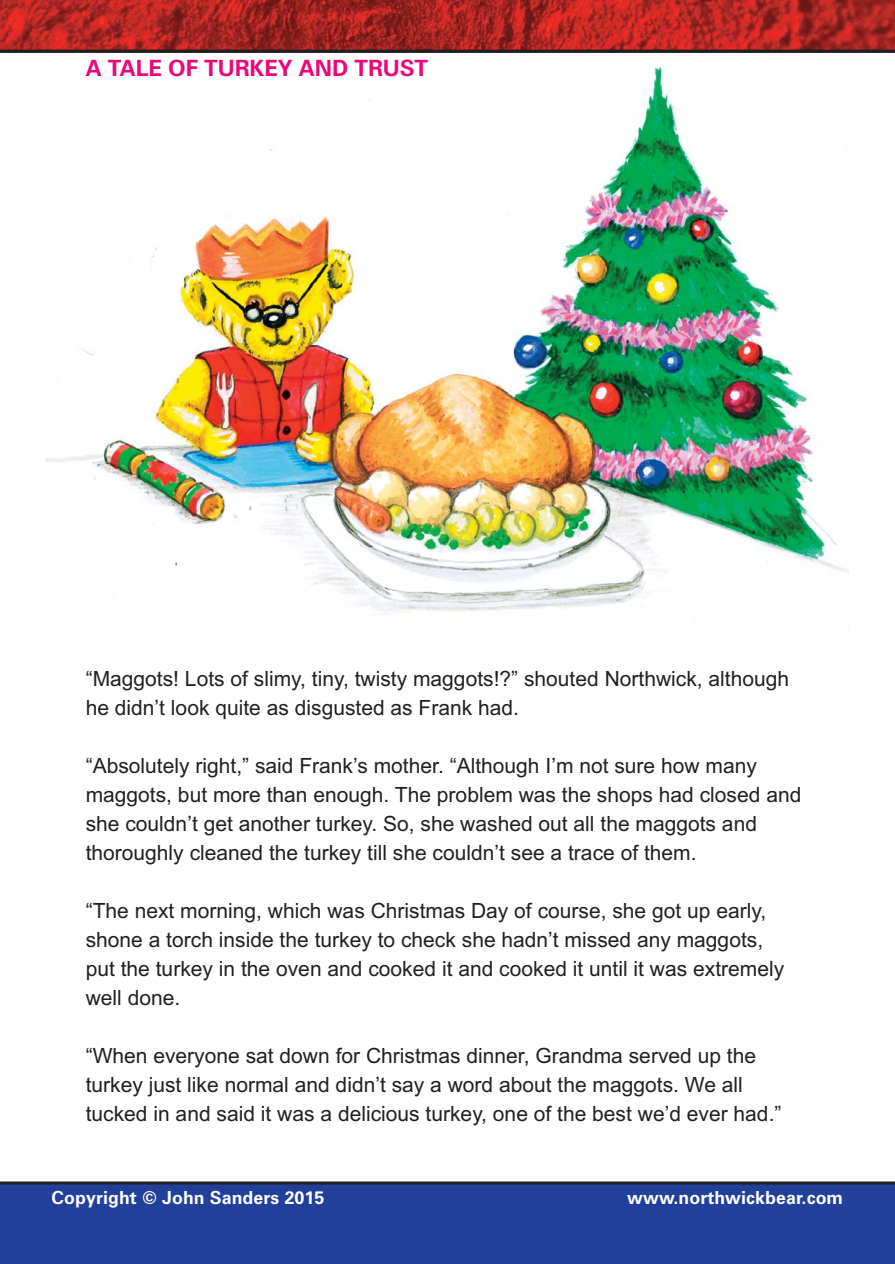
<style>
.page{position:relative;width:895px;height:1264px;background:#fff}
.page>*{position:absolute;margin:0;border:0;box-sizing:border-box;transform-origin:0 0}
.t1{font:700 22.5px "Zurich BT";color:#ed0677}
.t2{font:21px/29px "Arial";color:#231f20}
.t3{font:700 18px "Zurich BT";letter-spacing:.005em;color:#fff}
</style>
<div class="page">
<img style="left:0;top:0;width:894px;height:50px">
<div style="left:0;top:1182px;width:894px;height:81px;background:#223f9a"></div>
<hr style="left:0;top:1181px;width:894px;height:3px;background:#231f20">
<hr style="left:0;top:50px;width:894px;height:3px;background:#231f20">
<img style="left:46px;top:66px;width:802px;height:546px">
<p class="t1" style="left:86px;top:60px;width:344px">A TALE OF TURKEY AND TRUST</p>
<p class="t2" style="left:86px;top:666px;width:704px">“Maggots! Lots of slimy, tiny, twisty maggots!?” shouted Northwick, although he didn’t look quite as disgusted as Frank had.</p>
<p class="t2" style="left:86px;top:752px;width:717px">“Absolutely right,” said Frank’s mother. “Although I’m not sure how many maggots, but more than enough. The problem was the shops had closed and she couldn’t get another turkey. So, she washed out all the maggots and thoroughly cleaned the turkey till she couldn’t see a trace of them.</p>
<p class="t2" style="left:86px;top:897px;width:700px">“The next morning, which was Christmas Day of course, she got up early, shone a torch inside the turkey to check she hadn’t missed any maggots, put the turkey in the oven and cooked it and cooked it until it was extremely well done.</p>
<p class="t2" style="left:86px;top:1042px;width:697px">“When everyone sat down for Christmas dinner, Grandma served up the turkey just like normal and didn’t say a word about the maggots. We all tucked in and said it was a delicious turkey, one of the best we’d ever had.”</p>
<p class="t3" style="left:52px;top:1191px;width:274px">Copyright © John Sanders 2015</p>
<p class="t3" style="left:627px;top:1191px;width:217px">www.northwickbear.com</p>
</div>
